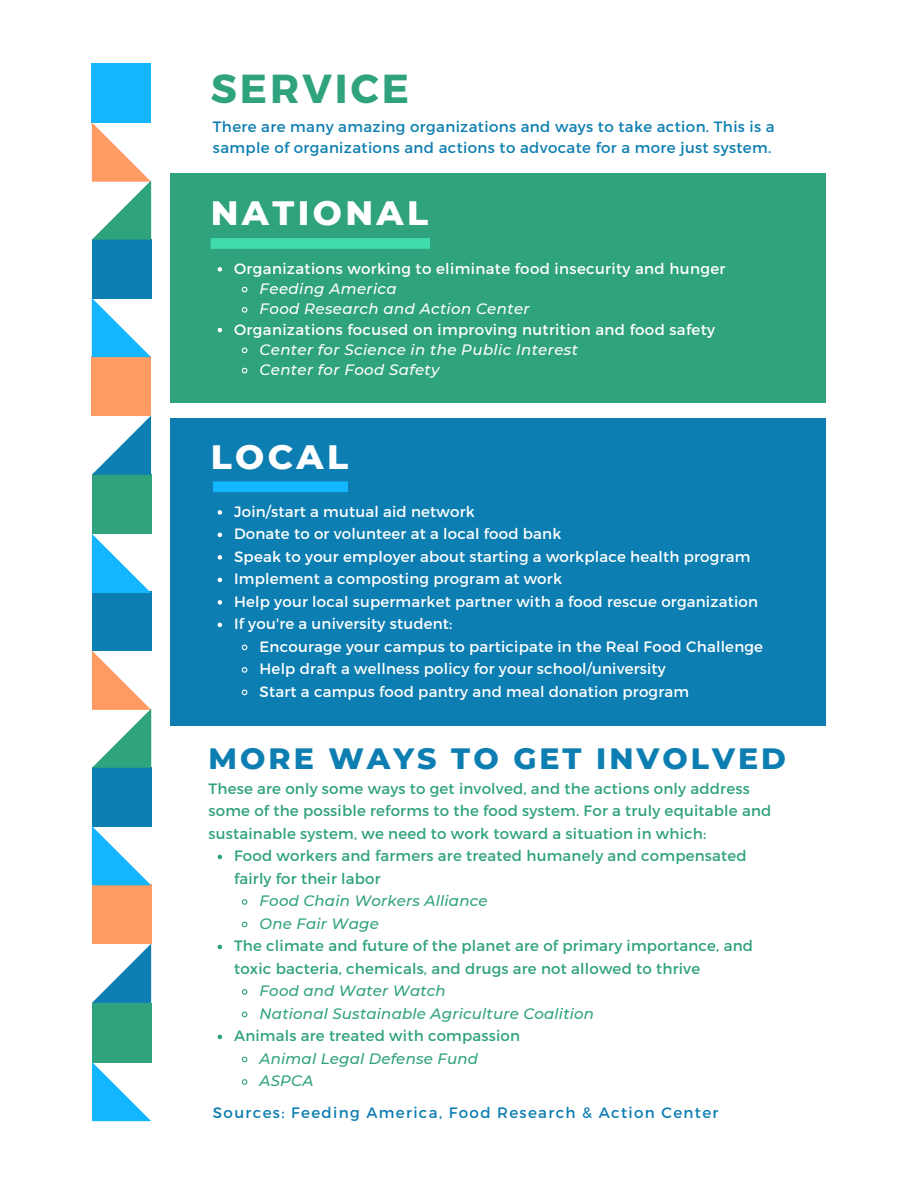
<style>
.page{position:relative;width:918px;height:1188px;background:#fff}
.page>*{position:absolute;margin:0;border:0;box-sizing:border-box;transform-origin:0 0}
.t1{font:700 40.5px "Montserrat";letter-spacing:.075em;color:#2fa27e}
.t2{font:800 34.5px "Montserrat";letter-spacing:.1em;color:#fff}
.t3{font:800 30px "Montserrat";letter-spacing:.1em;color:#0c7eb1}
.t4{font:15px "Montserrat";letter-spacing:.015em;color:#fff}
.t5{font:15px/22.5px "Montserrat";letter-spacing:.015em;color:#2fa27e}
.t6{font:15px/20.2px "Montserrat";letter-spacing:.025em;color:#0c7eb1}
.t7{font:italic 500 15px "Montserrat";letter-spacing:.015em;color:#2fa27e}
.t8{font:italic 500 15px "Montserrat";letter-spacing:.025em;color:#fff}
.t9{font:15px "Montserrat";letter-spacing:.09em;color:#0c7eb1}
</style>
<div class="page">
<div style="left:92px;top:63px;width:59px;height:60px;background:#13b6ff"></div>
<div style="left:92px;top:592px;width:59px;height:59px;background:#0c7eb1"></div>
<div style="left:92px;top:239px;width:59px;height:59px;background:#0c7eb1"></div>
<div style="left:92px;top:767px;width:59px;height:59px;background:#0c7eb1"></div>
<div style="left:92px;top:475px;width:59px;height:59px;background:#2fa27e"></div>
<div style="left:92px;top:1003px;width:59px;height:59px;background:#2fa27e"></div>
<div style="left:92px;top:356px;width:59px;height:60px;background:#ff9b62"></div>
<div style="left:92px;top:884px;width:59px;height:60px;background:#ff9b62"></div>
<svg style="left:92px;top:122px;width:59px;height:118px"></svg>
<svg style="left:92px;top:651px;width:59px;height:117px"></svg>
<svg style="left:92px;top:416px;width:59px;height:59px"></svg>
<svg style="left:92px;top:944px;width:59px;height:59px"></svg>
<svg style="left:92px;top:298px;width:59px;height:59px"></svg>
<svg style="left:92px;top:826px;width:59px;height:59px"></svg>
<svg style="left:92px;top:534px;width:59px;height:59px"></svg>
<svg style="left:92px;top:1062px;width:59px;height:59px"></svg>
<div style="left:170px;top:419px;width:656px;height:307px;background:#0c7eb1"></div>
<div style="left:170px;top:174px;width:656px;height:229px;background:#2fa27e"></div>
<svg style="left:211px;top:238px;width:219px;height:11px;background:#40daaa"></svg>
<svg style="left:218px;top:267px;width:4px;height:5px"></svg>
<svg style="left:241px;top:286px;width:7px;height:7px"></svg>
<svg style="left:241px;top:307px;width:7px;height:6px"></svg>
<svg style="left:218px;top:328px;width:4px;height:4px"></svg>
<svg style="left:241px;top:347px;width:7px;height:7px"></svg>
<svg style="left:241px;top:367px;width:7px;height:7px"></svg>
<svg style="left:213px;top:481px;width:135px;height:11px"></svg>
<svg style="left:218px;top:510px;width:4px;height:5px"></svg>
<svg style="left:218px;top:533px;width:4px;height:4px"></svg>
<svg style="left:218px;top:555px;width:4px;height:5px"></svg>
<svg style="left:218px;top:578px;width:4px;height:4px"></svg>
<svg style="left:218px;top:600px;width:4px;height:5px"></svg>
<svg style="left:218px;top:623px;width:4px;height:4px"></svg>
<svg style="left:241px;top:644px;width:7px;height:7px"></svg>
<svg style="left:241px;top:667px;width:7px;height:6px"></svg>
<svg style="left:241px;top:689px;width:7px;height:7px"></svg>
<svg style="left:218px;top:855px;width:4px;height:4px"></svg>
<svg style="left:241px;top:899px;width:7px;height:6px"></svg>
<svg style="left:241px;top:921px;width:7px;height:7px"></svg>
<svg style="left:218px;top:945px;width:4px;height:4px"></svg>
<svg style="left:241px;top:989px;width:7px;height:6px"></svg>
<svg style="left:241px;top:1011px;width:7px;height:7px"></svg>
<svg style="left:218px;top:1035px;width:4px;height:4px"></svg>
<svg style="left:241px;top:1056px;width:7px;height:7px"></svg>
<svg style="left:241px;top:1079px;width:7px;height:6px"></svg>
<p class="t1" style="left:211px;top:62px;width:200px">SERVICE</p>
<p class="t6" style="left:213px;top:116px;width:563px">There are many amazing organizations and ways to take action. This is a sample of organizations and actions to advocate for a more just system.</p>
<p class="t2" style="left:211px;top:192px;width:219px">NATIONAL</p>
<p class="t4" style="left:234px;top:259px;width:493px">Organizations working to eliminate food insecurity and hunger</p>
<p class="t8" style="left:260px;top:280px;width:139px">Feeding America</p>
<p class="t8" style="left:260px;top:300px;width:272px">Food Research and Action Center</p>
<p class="t4" style="left:234px;top:319px;width:483px">Organizations focused on improving nutrition and food safety</p>
<p class="t8" style="left:260px;top:340px;width:320px">Center for Science in the Public Interest</p>
<p class="t8" style="left:260px;top:361px;width:182px">Center for Food Safety</p>
<p class="t2" style="left:211px;top:436px;width:139px">LOCAL</p>
<p class="t4" style="left:234px;top:502px;width:242px">Join/start a mutual aid network</p>
<p class="t4" style="left:234px;top:524px;width:329px">Donate to or volunteer at a local food bank</p>
<p class="t4" style="left:234px;top:547px;width:518px">Speak to your employer about starting a workplace health program</p>
<p class="t4" style="left:234px;top:569px;width:329px">Implement a composting program at work</p>
<p class="t4" style="left:234px;top:592px;width:525px">Help your local supermarket partner with a food rescue organization</p>
<p class="t4" style="left:234px;top:614px;width:220px">If you're a university student:</p>
<p class="t4" style="left:260px;top:637px;width:505px">Encourage your campus to participate in the Real Food Challenge</p>
<p class="t4" style="left:260px;top:659px;width:408px">Help draft a wellness policy for your school/university</p>
<p class="t4" style="left:260px;top:682px;width:431px">Start a campus food pantry and meal donation program</p>
<p class="t3" style="left:209px;top:739px;width:579px">MORE WAYS TO GET INVOLVED</p>
<p class="t5" style="left:209px;top:777px;width:564px">These are only some ways to get involved, and the actions only address some of the possible reforms to the food system. For a truly equitable and sustainable system, we need to work toward a situation in which:</p>
<p class="t5" style="left:234px;top:844px;width:514px">Food workers and farmers are treated humanely and compensated fairly for their labor</p>
<p class="t7" style="left:260px;top:892px;width:230px">Food Chain Workers Alliance</p>
<p class="t7" style="left:260px;top:914px;width:121px">One Fair Wage</p>
<p class="t5" style="left:234px;top:934px;width:520px">The climate and future of the planet are of primary importance, and toxic bacteria, chemicals, and drugs are not allowed to thrive</p>
<p class="t7" style="left:260px;top:982px;width:188px">Food and Water Watch</p>
<p class="t7" style="left:260px;top:1004px;width:336px">National Sustainable Agriculture Coalition</p>
<p class="t5" style="left:234px;top:1024px;width:287px">Animals are treated with compassion</p>
<p class="t7" style="left:260px;top:1049px;width:220px">Animal Legal Defense Fund</p>
<p class="t7" style="left:260px;top:1072px;width:55px">ASPCA</p>
<p class="t9" style="left:213px;top:1103px;width:507px">Sources: Feeding America, Food Research &amp; Action Center</p>
</div>
